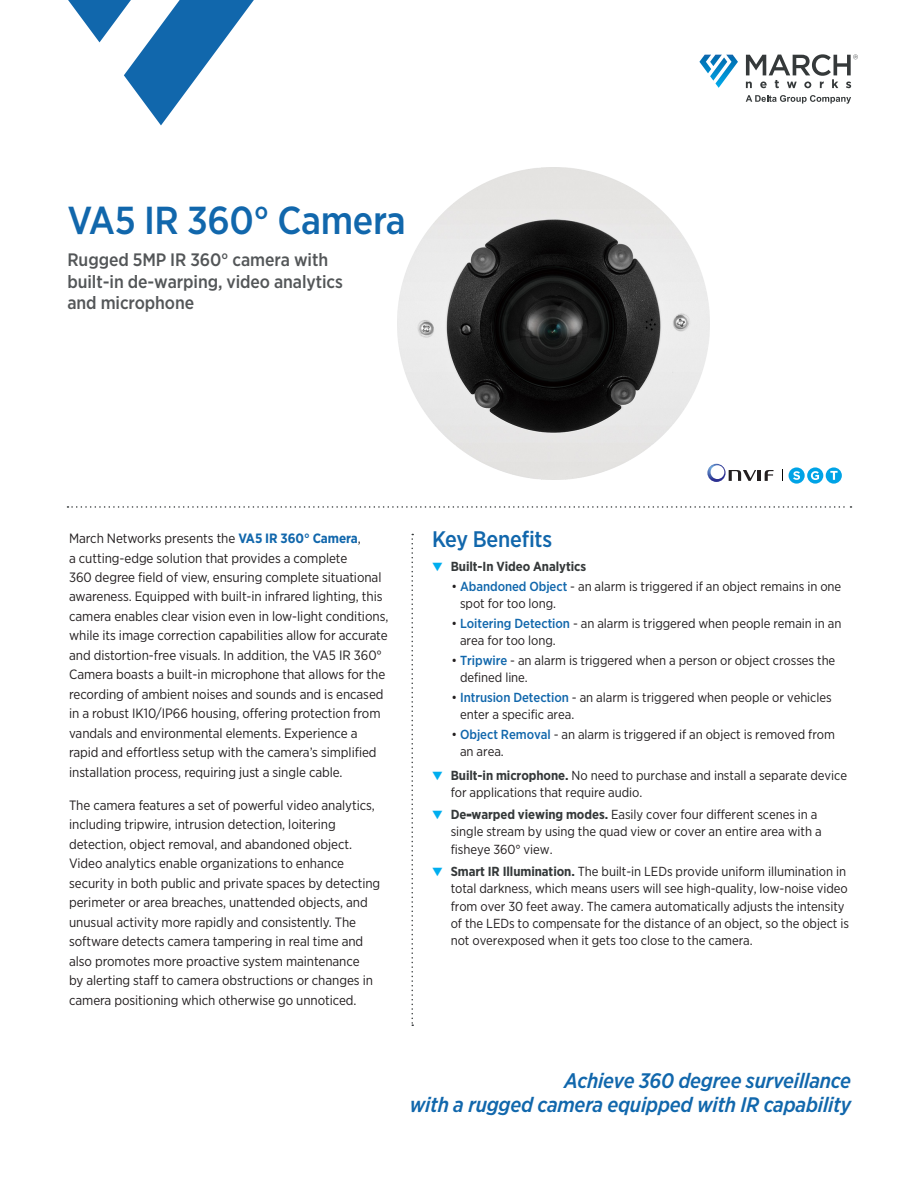
<style>
.page{position:relative;width:918px;height:1188px;background:#fff}
.page>*{position:absolute;margin:0;border:0;box-sizing:border-box;transform-origin:0 0}
.subtitle{font:500 39px "Gotham Narrow";letter-spacing:-.01em;color:#1167ac}
._15_pt_header{font:500 22.5px "Gotham Narrow";letter-spacing:-.01em;color:#1167ac}
.callout{font:italic 500 21px/24px "Gotham Narrow";letter-spacing:-.01em;color:#1167ac;text-align:right}
.subtitle-2{font:500 18px/21.6px "Gotham Narrow";letter-spacing:-.005em;color:#535658}
._9pt_body{font:13.5px/19.5px "Gotham Narrow";letter-spacing:-.005em;color:#231f20}
.Key_Benefits{font:13.2px/17.2px "Gotham Narrow";letter-spacing:-.005em;color:#231f20}
.Key_Benefits-2{font:700 13.2px "Gotham Narrow";letter-spacing:-.005em;color:#35393a}
.s1{font-weight:700;color:#1167ac}
.s2{color:#00aeef}
.s3{font-weight:500;color:#1167ac}
.s4{font-weight:700;color:#35393a}
</style>
<div class="page">
<svg style="left:68px;top:0;width:186px;height:125px"></svg>
<svg style="left:746px;top:54px;width:112px;height:34px"></svg>
<svg style="left:699px;top:55px;width:39px;height:33px"></svg>
<svg style="left:746px;top:95px;width:105px;height:9px"></svg>
<svg style="left:411px;top:534px;width:2px;height:492px"></svg>
<svg style="left:68px;top:506px;width:783px;height:2px"></svg>
<svg style="left:789px;top:467px;width:16px;height:17px"></svg>
<svg style="left:793px;top:471px;width:7px;height:9px"></svg>
<svg style="left:709px;top:464px;width:65px;height:18px"></svg>
<svg style="left:807px;top:467px;width:16px;height:17px"></svg>
<svg style="left:811px;top:471px;width:8px;height:9px"></svg>
<svg style="left:826px;top:467px;width:16px;height:17px"></svg>
<svg style="left:830px;top:471px;width:8px;height:9px"></svg>
<img style="left:398px;top:168px;width:311px;height:311px">
<h2 class="subtitle" style="left:68px;top:195px;width:340px">VA5 IR 360° Camera</h2>
<h2 class="subtitle-2" style="left:68px;top:249px;width:277px">Rugged 5MP IR 360° camera with built-in de-warping, video analytics and microphone</h2>
<p class="_9pt_body" style="left:69px;top:528px;width:321px">March Networks presents the <span class="s1">VA5 IR 360° Camera</span>,<br>a cutting-edge solution that provides a complete<br>360 degree field of view, ensuring complete situational awareness. Equipped with built-in infrared lighting, this camera enables clear vision even in low-light conditions, while its image correction capabilities allow for accurate and distortion-free visuals. In addition, the VA5 IR 360° Camera boasts a built-in microphone that allows for the recording of ambient noises and sounds and is encased in a robust IK10/IP66 housing, offering protection from vandals and environmental elements. Experience a rapid and effortless setup with the camera’s simplified installation process, requiring just a single cable.</p>
<p class="_9pt_body" style="left:69px;top:795px;width:313px">The camera features a set of powerful video analytics, including tripwire, intrusion detection, loitering detection, object removal, and abandoned object.<br>Video analytics enable organizations to enhance security in both public and private spaces by detecting perimeter or area breaches, unattended objects, and unusual activity more rapidly and consistently. The software detects camera tampering in real time and also promotes more proactive system maintenance<br>by alerting staff to camera obstructions or changes in camera positioning which otherwise go unnoticed.</p>
<h4 class="_15_pt_header" style="left:432px;top:525px;width:122px">Key Benefits</h4>
<h3 class="Key_Benefits-2" style="left:432px;top:558px;width:156px"><span class="s2">▼</span> Built-In Video Analytics</h3>
<h3 class="Key_Benefits" style="left:460px;top:577px;width:383px;text-indent:-9px">• <span class="s3">Abandoned Object</span> - an alarm is triggered if an object remains in one spot for too long.</h3>
<h3 class="Key_Benefits" style="left:460px;top:614px;width:383px;text-indent:-9px">• <span class="s3">Loitering Detection</span> - an alarm is triggered when people remain in an area for too long.</h3>
<h3 class="Key_Benefits" style="left:460px;top:651px;width:377px;text-indent:-9px">• <span class="s3">Tripwire</span> - an alarm is triggered when a person or object crosses the defined line.</h3>
<h3 class="Key_Benefits" style="left:460px;top:688px;width:373px;text-indent:-9px">• <span class="s3">Intrusion Detection</span> - an alarm is triggered when people or vehicles enter a specific area.</h3>
<h3 class="Key_Benefits" style="left:460px;top:725px;width:376px;text-indent:-9px">• <span class="s3">Object Removal</span> - an alarm is triggered if an object is removed from an area.</h3>
<h3 class="Key_Benefits" style="left:451px;top:766px;width:398px;text-indent:-19px"><span class="s2">▼</span> <span class="s4">Built-in microphone.</span> No need to purchase and install a separate device for applications that require audio.</h3>
<h3 class="Key_Benefits" style="left:451px;top:806px;width:372px;text-indent:-19px"><span class="s2">▼</span> <span class="s4">De-warped viewing modes.</span> Easily cover four different scenes in a single stream by using the quad view or cover an entire area with a fisheye 360° view.</h3>
<h3 class="Key_Benefits" style="left:451px;top:862px;width:400px;text-indent:-19px"><span class="s2">▼</span> <span class="s4">Smart IR Illumination.</span> The built-in LEDs provide uniform illumination in total darkness, which means users will see high-quality, low-noise video from over 30 feet away. The camera automatically adjusts the intensity of the LEDs to compensate for the distance of an object, so the object is not overexposed when it gets too close to the camera.</h3>
<p class="callout" style="left:410px;top:1069px;width:443px">Achieve 360 degree surveillance<br>with a rugged camera equipped with IR capability</p>
</div>
